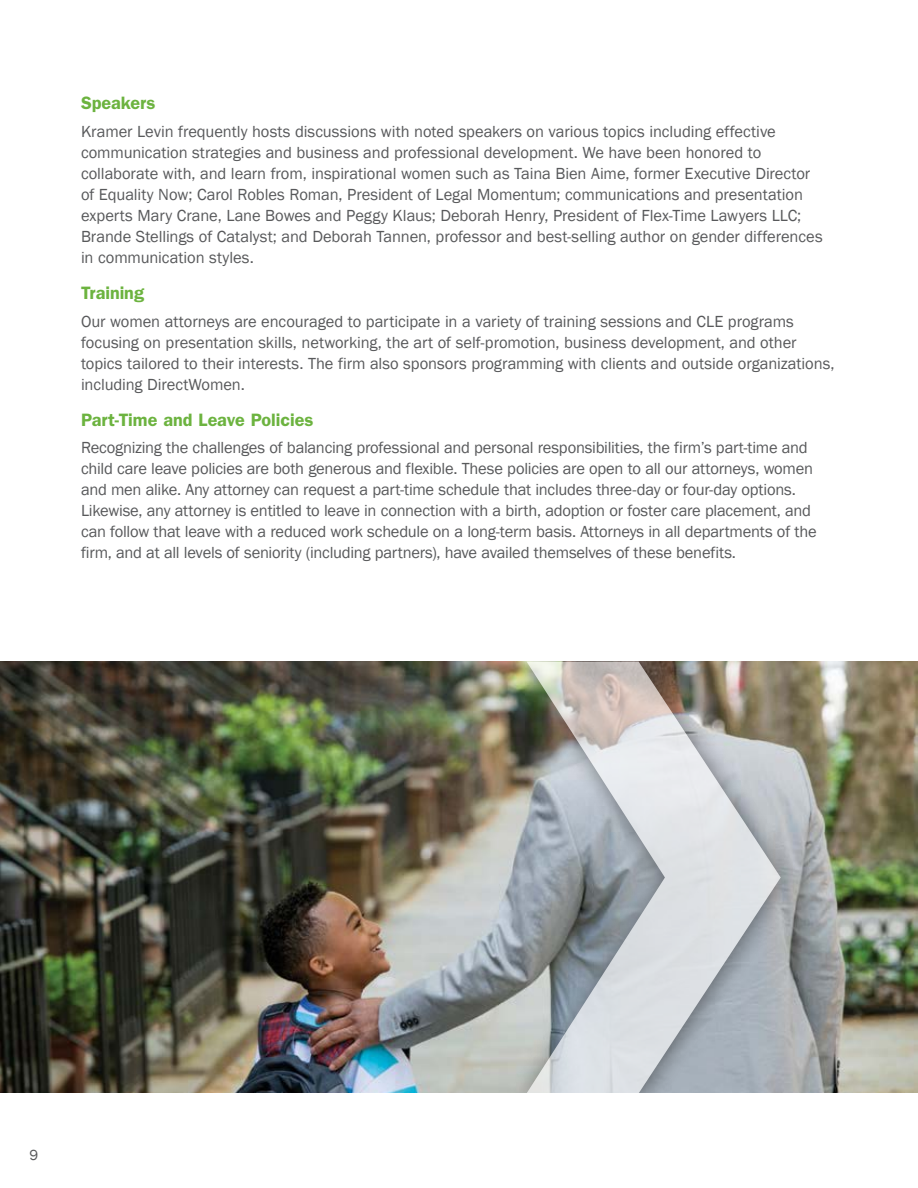
<style>
.page{position:relative;width:918px;height:1188px;background:#fff}
.page>*{position:absolute;margin:0;border:0;box-sizing:border-box;transform-origin:0 0}
.t1{font:600 18px "Franklin Gothic";letter-spacing:-.005em;color:#6cb33f}
.t2{font:16.5px/21px "Franklin Gothic";letter-spacing:-.005em;color:#58595b}
.t3{font:15px "Franklin Gothic";color:#58595b}
</style>
<div class="page">
<img style="left:0;top:662px;width:918px;height:431px">
<div style="left:509px;top:640px;width:294px;height:478px;background:#000;opacity:.75"></div>
<svg style="left:527px;top:662px;width:254px;height:432px;background:#b7babc"></svg>
<div style="left:0;top:554px;width:918px;height:108px;background:#fff"></div>
<div style="left:0;top:1094px;width:918px;height:94px;background:#fff"></div>
<p class="t1" style="left:81px;top:92px;width:76px">Speakers</p>
<p class="t2" style="left:81px;top:121px;width:743px">Kramer Levin frequently hosts discussions with noted speakers on various topics including effective communication strategies and business and professional development. We have been honored to collaborate with, and learn from, inspirational women such as Taina Bien Aime, former Executive Director of Equality Now; Carol Robles Roman, President of Legal Momentum; communications and presentation experts Mary Crane, Lane Bowes and Peggy Klaus; Deborah Henry, President of Flex-Time Lawyers LLC; Brande Stellings of Catalyst; and Deborah Tannen, professor and best-selling author on gender differences in communication styles.</p>
<p class="t1" style="left:81px;top:282px;width:65px">Training</p>
<p class="t2" style="left:81px;top:311px;width:755px">Our women attorneys are encouraged to participate in a variety of training sessions and CLE programs focusing on presentation skills, networking, the art of self-promotion, business development, and other topics tailored to their interests. The firm also sponsors programming with clients and outside organizations, including DirectWomen.</p>
<p class="t1" style="left:81px;top:409px;width:234px">Part-Time and Leave Policies</p>
<p class="t2" style="left:81px;top:438px;width:737px">Recognizing the challenges of balancing professional and personal responsibilities, the firm’s part-time and child care leave policies are both generous and flexible. These policies are open to all our attorneys, women and men alike. Any attorney can request a part-time schedule that includes three-day or four-day options.<br>Likewise, any attorney is entitled to leave in connection with a birth, adoption or foster care placement, and can follow that leave with a reduced work schedule on a long-term basis. Attorneys in all departments of the firm, and at all levels of seniority (including partners), have availed themselves of these benefits.</p>
<p class="t3" style="left:29px;top:1145px;width:10px">9</p>
</div>
